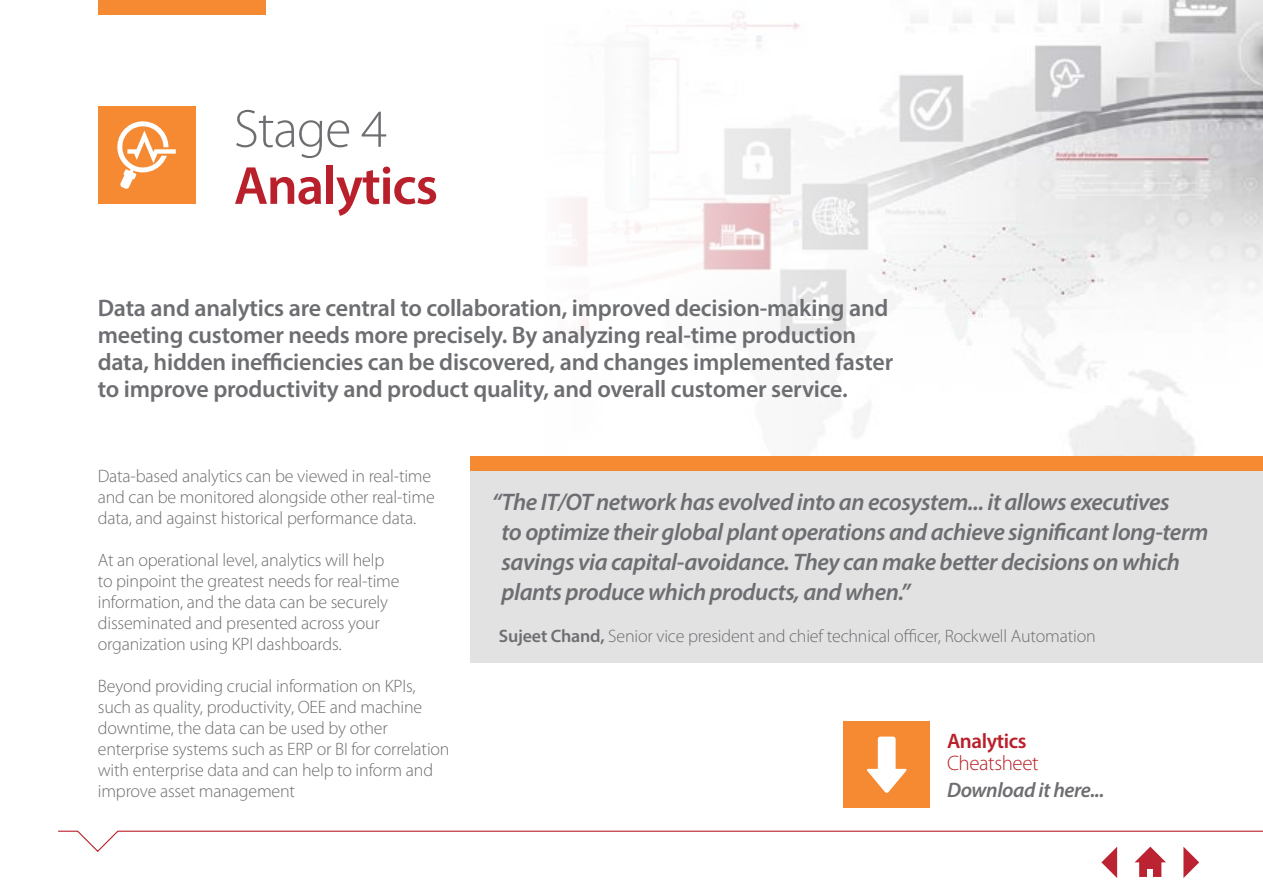
<style>
.page{position:relative;width:1263px;height:893px;background:#fff}
.page>*{position:absolute;margin:0;border:0;box-sizing:border-box;transform-origin:0 0}
.t1{font:600 54px "Myriad Pro";letter-spacing:-.02em;color:#b9202b}
.t2{font:300 54px "Myriad Pro";letter-spacing:-.02em;color:#6d6e71}
.t3{font:600 24px/27px "Myriad Pro";letter-spacing:-.01em;color:#6d6e71}
.t4{font:italic 600 24px/30px "Myriad Pro";letter-spacing:-.02em;color:#6d6e71}
.t5{font:italic 600 21px "Myriad Pro";letter-spacing:-.02em;color:#6d6e71}
.t6{font:300 21px "Myriad Pro";letter-spacing:-.02em;color:#b9202b}
.t7{font:600 21px "Myriad Pro";letter-spacing:-.02em;color:#b9202b}
.t8{font:300 18px/21px "Myriad Pro";letter-spacing:-.01em;color:#6d6e71}
.s1{font-weight:600}
</style>
<div class="page">
<svg style="left:58px;top:830px;width:1205px;height:48px"></svg>
<svg style="left:566px;top:0;width:697px;height:456px"></svg>
<div style="left:471px;top:470px;width:792px;height:193px;background:#e2e2e3"></div>
<div style="left:843px;top:721px;width:87px;height:87px;background:#f68a33"></div>
<svg style="left:867px;top:737px;width:40px;height:56px"></svg>
<div style="left:98px;top:0;width:168px;height:15px;background:#f68a33"></div>
<div style="left:471px;top:456px;width:792px;height:15px;background:#f68a33"></div>
<div style="left:98px;top:106px;width:97px;height:98px;background:#f68a33"></div>
<svg style="left:117px;top:121px;width:59px;height:68px"></svg>
<h1 class="t2" style="left:234px;top:96px;width:155px">Stage 4</h1>
<h1 class="t1" style="left:234px;top:151px;width:206px">Analytics</h1>
<p class="t3" style="left:98px;top:293px;width:797px">Data and analytics are central to collaboration, improved decision-making and meeting customer needs more precisely. By analyzing real-time production data, hidden inefficiencies can be discovered, and changes implemented faster to improve productivity and product quality, and overall customer service.</p>
<p class="t8" style="left:98px;top:465px;width:338px">Data-based analytics can be viewed in real-time and can be monitored alongside other real-time data, and against historical performance data.</p>
<p class="t8" style="left:98px;top:549px;width:303px">At an operational level, analytics will help to pinpoint the greatest needs for real-time information, and the data can be securely disseminated and presented across your organization using KPI dashboards.</p>
<p class="t8" style="left:98px;top:675px;width:353px">Beyond providing crucial information on KPIs, such as quality, productivity, OEE and machine downtime, the data can be used by other enterprise systems such as ERP or BI for correlation with enterprise data and can help to inform and improve asset management</p>
<p class="t4" style="left:502px;top:486px;width:708px;text-indent:-10px">“The IT/OT network has evolved into an ecosystem... it allows executives<br>to optimize their global plant operations and achieve significant long-term savings via capital-avoidance. They can make better decisions on which plants produce which products, and when.”</p>
<p class="t8" style="left:499px;top:625px;width:598px"><span class="s1">Sujeet Chand,</span> Senior vice president and chief technical officer, Rockwell Automation</p>
<p class="t7" style="left:947px;top:727px;width:81px">Analytics</p>
<p class="t6" style="left:947px;top:751px;width:93px">Cheatsheet</p>
<p class="t5" style="left:947px;top:777px;width:159px">Download it here...</p>
</div>
